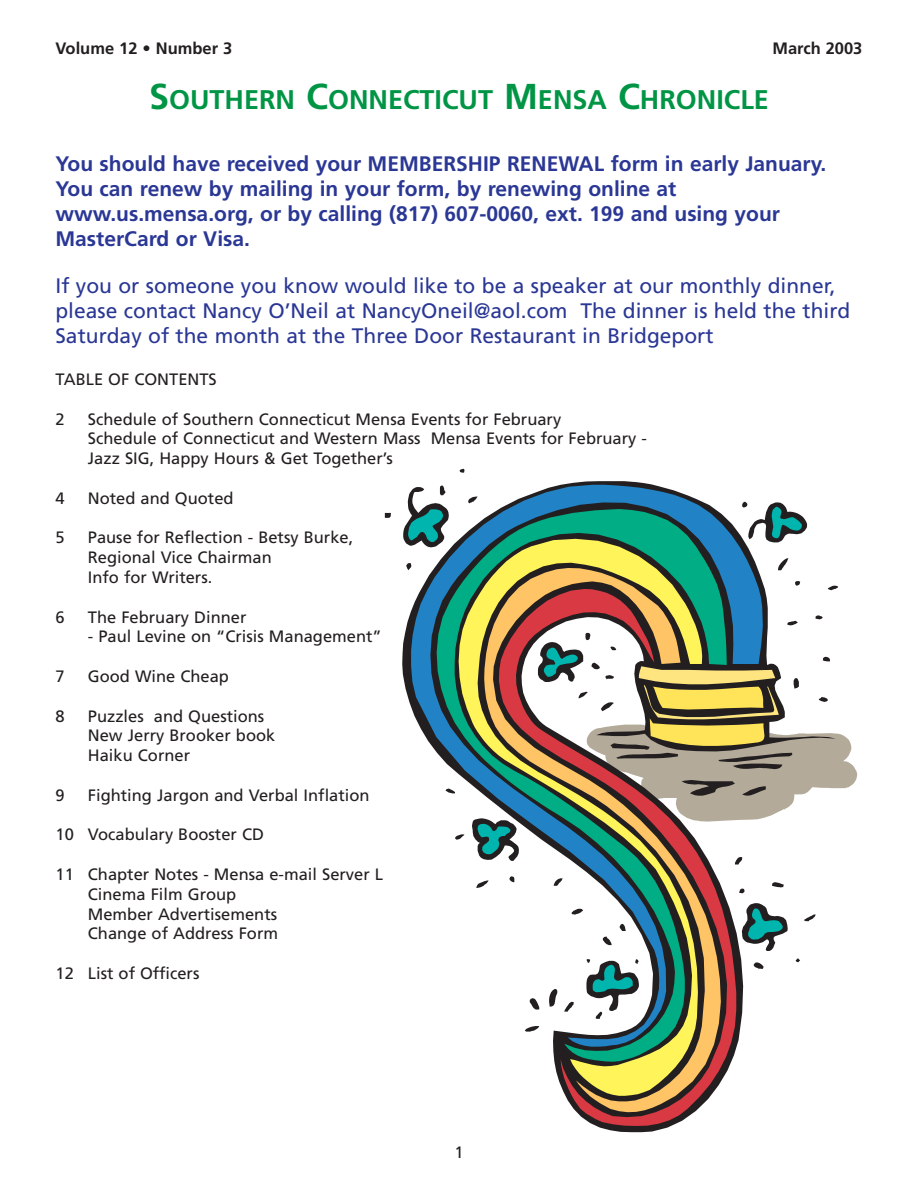
<style>
.page{position:relative;width:918px;height:1188px;background:#fff}
.page>*{position:absolute;margin:0;border:0;box-sizing:border-box;transform-origin:0 0}
.t1{font:700 27px "Frutiger";color:#009545}
.t2{font:700 21px/25.2px "Frutiger";color:#2a3795}
.t3{font:21px/25.2px "Frutiger";color:#2a3795}
.t4{font:16.5px/19.8px "Frutiger";color:#231f20}
.t5{font:700 16.5px "Frutiger";color:#231f20}
.s1{font-size:36px}
</style>
<div class="page">
<svg style="left:460px;top:469px;width:5px;height:4px"></svg>
<svg style="left:402px;top:481px;width:434px;height:651px"></svg>
<svg style="left:411px;top:485px;width:352px;height:562px"></svg>
<svg style="left:468px;top:497px;width:10px;height:6px"></svg>
<svg style="left:742px;top:502px;width:65px;height:40px"></svg>
<svg style="left:403px;top:485px;width:46px;height:62px"></svg>
<svg style="left:437px;top:509px;width:290px;height:553px"></svg>
<svg style="left:385px;top:513px;width:6px;height:5px"></svg>
<svg style="left:459px;top:539px;width:243px;height:557px"></svg>
<svg style="left:778px;top:558px;width:10px;height:12px"></svg>
<svg style="left:406px;top:563px;width:5px;height:7px"></svg>
<svg style="left:484px;top:568px;width:237px;height:544px"></svg>
<svg style="left:795px;top:581px;width:5px;height:5px"></svg>
<svg style="left:828px;top:586px;width:10px;height:4px"></svg>
<svg style="left:499px;top:589px;width:237px;height:537px"></svg>
<svg style="left:816px;top:615px;width:7px;height:4px"></svg>
<svg style="left:787px;top:621px;width:11px;height:4px"></svg>
<svg style="left:538px;top:633px;width:319px;height:189px"></svg>
<svg style="left:446px;top:788px;width:9px;height:5px"></svg>
<svg style="left:472px;top:818px;width:47px;height:43px"></svg>
<svg style="left:455px;top:834px;width:10px;height:6px"></svg>
<svg style="left:735px;top:857px;width:7px;height:8px"></svg>
<svg style="left:509px;top:876px;width:5px;height:6px"></svg>
<svg style="left:554px;top:878px;width:9px;height:8px"></svg>
<svg style="left:476px;top:880px;width:12px;height:8px"></svg>
<svg style="left:772px;top:882px;width:12px;height:5px"></svg>
<svg style="left:739px;top:888px;width:5px;height:5px"></svg>
<svg style="left:571px;top:909px;width:12px;height:6px"></svg>
<svg style="left:742px;top:903px;width:46px;height:48px"></svg>
<svg style="left:804px;top:914px;width:12px;height:7px"></svg>
<svg style="left:620px;top:924px;width:6px;height:7px"></svg>
<svg style="left:603px;top:937px;width:9px;height:8px"></svg>
<svg style="left:796px;top:958px;width:4px;height:4px"></svg>
<svg style="left:754px;top:962px;width:9px;height:7px"></svg>
<svg style="left:549px;top:989px;width:8px;height:18px"></svg>
<svg style="left:530px;top:998px;width:9px;height:12px"></svg>
<svg style="left:564px;top:1002px;width:10px;height:10px"></svg>
<svg style="left:586px;top:959px;width:53px;height:60px"></svg>
<svg style="left:525px;top:1026px;width:14px;height:6px"></svg>
<p class="t5" style="left:56px;top:41px;width:178px">Volume 12 • Number 3</p>
<p class="t5" style="left:772px;top:41px;width:92px">March 2003</p>
<h1 class="t1" style="left:149px;top:89px;width:621px"><span class="s1">S</span>OUTHERN <span class="s1">C</span>ONNECTICUT <span class="s1">M</span>ENSA <span class="s1">C</span>HRONICLE</h1>
<p class="t2" style="left:56px;top:152px;width:772px">You should have received your MEMBERSHIP RENEWAL form in early January.<br>You can renew by mailing in your form, by renewing online at www.us.mensa.org, or by calling (817) 607-0060, ext. 199 and using your MasterCard or Visa.</p>
<p class="t3" style="left:56px;top:275px;width:796px">If you or someone you know would like to be a speaker at our monthly dinner, please contact Nancy O’Neil at NancyOneil@aol.com The dinner is held the third<br>Saturday of the month at the Three Door Restaurant in Bridgeport</p>
<p class="t4" style="left:56px;top:371px;width:163px">TABLE OF CONTENTS</p>
<p class="t4" style="left:56px;top:410px;width:11px">2</p>
<p class="t4" style="left:88px;top:410px;width:561px">Schedule of Southern Connecticut Mensa Events for February<br>Schedule of Connecticut and Western Mass Mensa Events for February -<br>Jazz SIG, Happy Hours &amp; Get Together’s</p>
<p class="t4" style="left:56px;top:489px;width:11px">4</p>
<p class="t4" style="left:88px;top:489px;width:147px">Noted and Quoted</p>
<p class="t4" style="left:56px;top:529px;width:11px">5</p>
<p class="t4" style="left:88px;top:529px;width:267px">Pause for Reflection - Betsy Burke,<br>Regional Vice Chairman<br>Info for Writers.</p>
<p class="t4" style="left:56px;top:608px;width:11px">6</p>
<p class="t4" style="left:88px;top:608px;width:160px">The February Dinner</p>
<p class="t4" style="left:88px;top:628px;width:295px">- Paul Levine on “Crisis Management”</p>
<p class="t4" style="left:56px;top:668px;width:11px">7</p>
<p class="t4" style="left:88px;top:668px;width:143px">Good Wine Cheap</p>
<p class="t4" style="left:56px;top:707px;width:11px">8</p>
<p class="t4" style="left:88px;top:707px;width:189px">Puzzles and Questions<br>New Jerry Brooker book<br>Haiku Corner</p>
<p class="t4" style="left:56px;top:786px;width:11px">9</p>
<p class="t4" style="left:88px;top:786px;width:283px">Fighting Jargon and Verbal Inflation</p>
<p class="t4" style="left:56px;top:826px;width:210px">10 Vocabulary Booster CD</p>
<p class="t4" style="left:88px;top:866px;width:373px;text-indent:-32px">11 Chapter Notes - Mensa e-mail Server List, Bethel<br>Cinema Film Group<br>Member Advertisements<br>Change of Address Form</p>
<p class="t4" style="left:56px;top:965px;width:145px">12 List of Officers</p>
<p class="t4" style="left:454px;top:1144px;width:11px">1</p>
</div>
